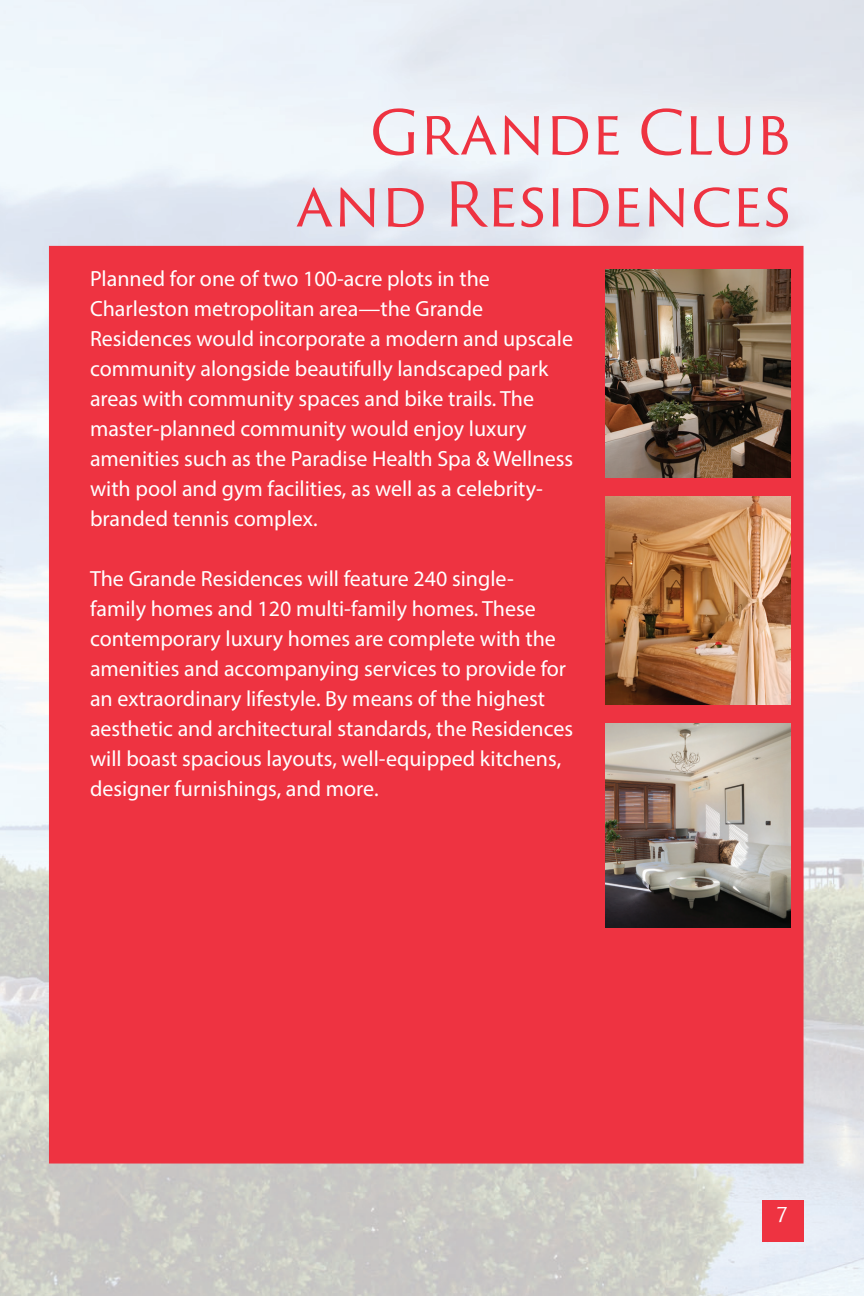
<style>
.page{position:relative;width:864px;height:1296px;background:#fff}
.page>*{position:absolute;margin:0;border:0;box-sizing:border-box;transform-origin:0 0}
.t1{font:60px/72px "Trajan Sans Pro";letter-spacing:-.005em;color:#ee3341;text-align:right}
.t2{font:22px/30px "Myriad Pro";color:#fff}
.t3{font:20px "Trajan Sans Pro";color:#fff}
</style>
<div class="page">
<img style="left:0;top:1091px;width:864px;height:205px">
<div style="left:49px;top:246px;width:755px;height:918px;background:#ee3341;border:2px solid #ee3341"></div>
<img style="left:605px;top:269px;width:186px;height:208px">
<img style="left:605px;top:724px;width:186px;height:204px">
<img style="left:605px;top:496px;width:186px;height:209px">
<div style="left:762px;top:1200px;width:42px;height:41px;background:#ee3341"></div>
<h1 class="t1" style="left:296px;top:97px;width:497px">Grande Club and Residences</h1>
<p class="t2" style="left:90px;top:263px;width:485px">Planned for one of two 100-acre plots in the Charleston metropolitan area—the Grande Residences would incorporate a modern and upscale community alongside beautifully landscaped park areas with community spaces and bike trails. The master-planned community would enjoy luxury amenities such as the Paradise Health Spa &amp; Wellness with pool and gym facilities, as well as a celebrity&shy;branded tennis complex.</p>
<p class="t2" style="left:90px;top:563px;width:485px">The Grande Residences will feature 240 single&shy;family homes and 120 multi-family homes. These contemporary luxury homes are complete with the amenities and accompanying services to provide for an extraordinary lifestyle. By means of the highest aesthetic and architectural standards, the Residences will boast spacious layouts, well-equipped kitchens, designer furnishings, and more.</p>
<p class="t3" style="left:777px;top:1200px;width:12px">7</p>
</div>
